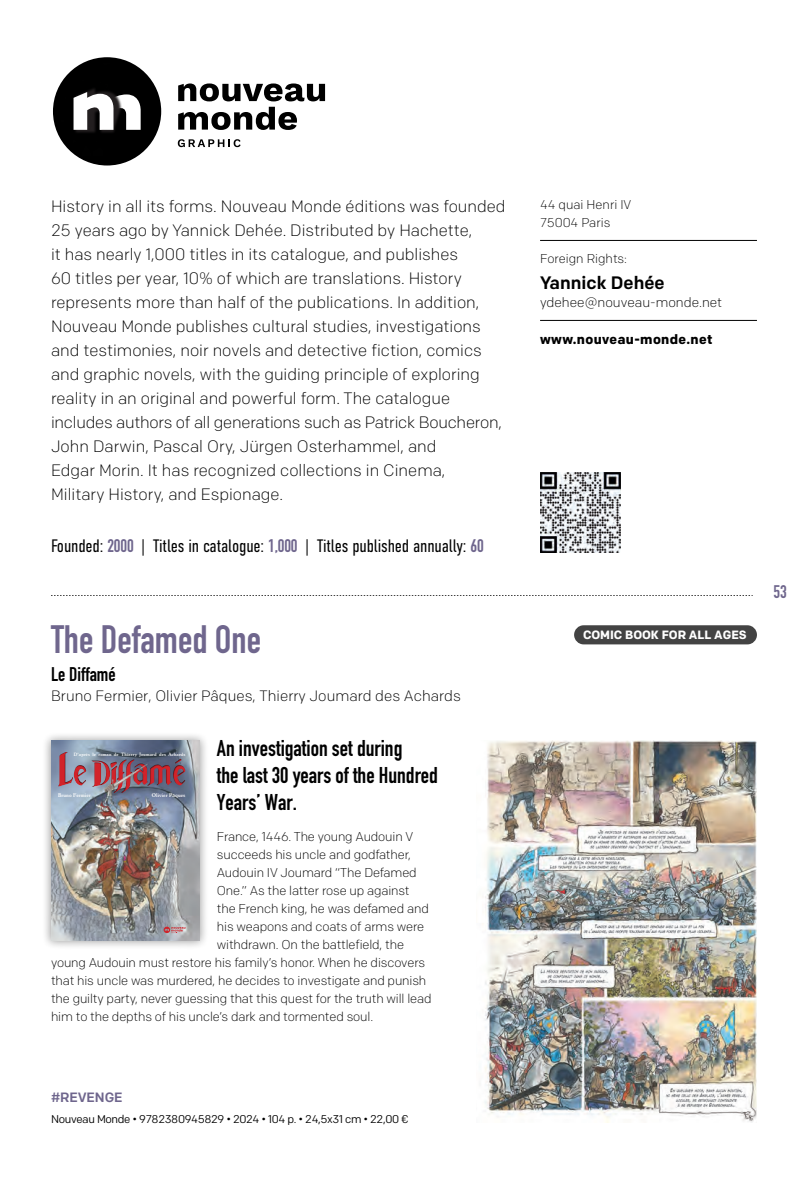
<style>
.page{position:relative;width:808px;height:1191px;background:#fff}
.page>*{position:absolute;margin:0;border:0;box-sizing:border-box;transform-origin:0 0}
.t1{font:700 39px "DIN Condensed";color:#6f668d}
.t2{font:700 22.5px/27px "DIN Condensed";color:#000}
.t3{font:700 19.5px "DIN Condensed";color:#000}
.t4{font:300 18px "DIN Condensed";letter-spacing:-.01em;color:#000}
.t5{font:500 18px "Colfax";color:#000}
.t6{font:700 18px "DIN Condensed";color:#6f668d}
.t7{font:300 16.5px/24px "Colfax";color:#000}
.t8{font:300 15px "Colfax";color:#000}
.t9{font:300 13.5px "Colfax";color:#000}
.t10{font:700 13.5px "Colfax";letter-spacing:.025em;color:#000}
.t11{font:500 13.5px "Colfax";letter-spacing:-.005em;color:#6f668d}
.t12{font:300 12.75px/18px "Colfax";letter-spacing:-.01em;color:#000}
.t13{font:700 12px "Colfax";letter-spacing:-.005em;color:#fff}
.t14{font:11.25px "Colfax";letter-spacing:-.03em;color:#000}
.t15{font:700 5.25px "Dutch Mediaeval Pro";color:#fff}
.t16{font:700 4.65px "Dutch Mediaeval Pro";letter-spacing:.025em;color:#fff}
.s1{font-weight:700;color:#6f668d}
</style>
<div class="page">
<svg style="left:51px;top:595px;width:702px;height:1px"></svg>
<div style="left:53px;top:57px;width:108px;height:108px;background:#000;border-radius:50%"></div>
<img style="left:53px;top:64px;width:92px;height:92px">
<svg style="left:74px;top:92px;width:67px;height:38px"></svg>
<svg style="left:178px;top:83px;width:147px;height:18px"></svg>
<svg style="left:178px;top:107px;width:119px;height:23px"></svg>
<svg style="left:178px;top:139px;width:63px;height:8px"></svg>
<hr style="left:540px;top:240px;width:217px;height:1px;background:#000">
<hr style="left:540px;top:320px;width:217px;height:1px;background:#000">
<img style="left:540px;top:472px;width:81px;height:81px">
<img style="left:485px;top:740px;width:272px;height:383px">
<div style="left:42px;top:730px;width:167px;height:220px;background:#000;opacity:.4"></div>
<img style="left:52px;top:740px;width:148px;height:200px">
<img style="left:51px;top:743px;width:143px;height:196px">
<div style="left:574px;top:625px;width:183px;height:19px;background:#434343;border-radius:10px"></div>
<p class="t7" style="left:51px;top:194px;width:456px">History in all its forms. Nouveau Monde éditions was founded 25 years ago by Yannick Dehée. Distributed by Hachette,<br>it has nearly 1,000 titles in its catalogue, and publishes<br>60 titles per year, 10% of which are translations. History represents more than half of the publications. In addition, Nouveau Monde publishes cultural studies, investigations and testimonies, noir novels and detective fiction, comics and graphic novels, with the guiding principle of exploring reality in an original and powerful form. The catalogue includes authors of all generations such as Patrick Boucheron, John Darwin, Pascal Ory, Jürgen Osterhammel, and<br>Edgar Morin. It has recognized collections in Cinema,<br>Military History, and Espionage.</p>
<p class="t4" style="left:51px;top:535px;width:434px">Founded: <span class="s1">2000</span> | Titles in catalogue: <span class="s1">1,000</span> | Titles published annually: <span class="s1">60</span></p>
<h1 class="t1" style="left:51px;top:613px;width:212px">The Defamed One</h1>
<p class="t3" style="left:51px;top:661px;width:66px">Le Diffamé</p>
<p class="t8" style="left:51px;top:686px;width:411px">Bruno Fermier, Olivier Pâques, Thierry Joumard des Achards</p>
<h2 class="t2" style="left:217px;top:734px;width:223px">An investigation set during<br>the last 30 years of the Hundred<br>Years’ War.</h2>
<p class="t12" style="left:217px;top:827px;width:198px">France, 1446. The young Audouin V</p>
<p class="t12" style="left:217px;top:845px;width:196px">succeeds his uncle and godfather,</p>
<p class="t12" style="left:217px;top:863px;width:201px">Audouin IV Joumard “The Defamed</p>
<p class="t12" style="left:217px;top:881px;width:194px">One.” As the latter rose up against</p>
<p class="t12" style="left:217px;top:899px;width:213px">the French king, he was defamed and</p>
<p class="t12" style="left:217px;top:917px;width:209px">his weapons and coats of arms were</p>
<p class="t12" style="left:217px;top:935px;width:189px">withdrawn. On the battlefield, the</p>
<p class="t12" style="left:51px;top:953px;width:376px">young Audouin must restore his family’s honor. When he discovers</p>
<p class="t12" style="left:51px;top:971px;width:377px">that his uncle was murdered, he decides to investigate and punish</p>
<p class="t12" style="left:51px;top:989px;width:382px">the guilty party, never guessing that this quest for the truth will lead</p>
<p class="t12" style="left:51px;top:1007px;width:324px">him to the depths of his uncle’s dark and tormented soul.</p>
<p class="t16" style="left:74px;top:751px;width:113px">D’après le roman de Thierry Joumard des Achards</p>
<p class="t15" style="left:58px;top:792px;width:34px">Bruno Fermier</p>
<p class="t15" style="left:152px;top:792px;width:35px">Olivier Pâques</p>
<p class="t11" style="left:51px;top:1089px;width:73px">#REVENGE</p>
<p class="t14" style="left:51px;top:1112px;width:359px">Nouveau Monde • 9782380945829 • 2024 • 104 p. • 24,5x31 cm • 22,00 €</p>
<p class="t12" style="left:540px;top:196px;width:93px">44 quai Henri IV<br>75004 Paris</p>
<p class="t12" style="left:540px;top:249px;width:89px">Foreign Rights:</p>
<p class="t5" style="left:540px;top:272px;width:126px">Yannick Dehée</p>
<p class="t9" style="left:540px;top:294px;width:184px">ydehee@nouveau-monde.net</p>
<p class="t10" style="left:540px;top:330px;width:174px">www.nouveau-monde.net</p>
<p class="t13" style="left:583px;top:628px;width:165px">COMIC BOOK FOR ALL AGES</p>
<p class="t6" style="left:773px;top:579px;width:15px">53</p>
</div>
